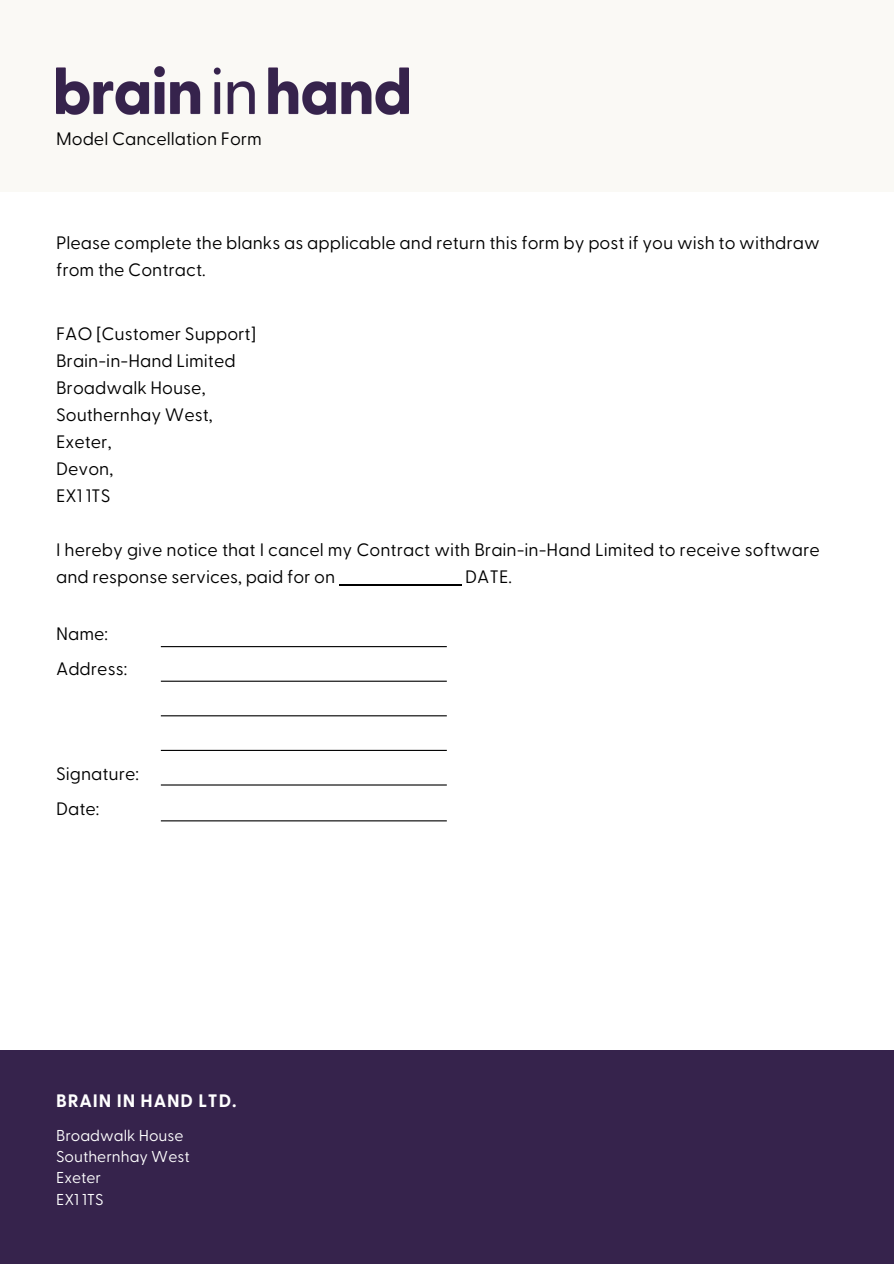
<style>
.page{position:relative;width:894px;height:1264px;background:#fff}
.page>*{position:absolute;margin:0;border:0;box-sizing:border-box;transform-origin:0 0}
.t1{font:18px/27px "Greycliff CF";color:#000}
.t2{font:700 18px "Greycliff CF";letter-spacing:.05em;color:#fff}
.t3{font:15.75px "Greycliff CF";color:#fff}
</style>
<div class="page">
<div style="left:0;top:0;width:893px;height:192px;background:#faf9f5"></div>
<img style="left:56px;top:67px;width:352px;height:47px">
<div style="left:0;top:1049px;width:893px;height:214px;background:#36234c"></div>
<hr style="left:339px;top:584px;width:122px;height:1px;background:#000">
<hr style="left:161px;top:646px;width:285px;height:1px;background:#000">
<hr style="left:161px;top:680px;width:285px;height:1px;background:#000">
<hr style="left:161px;top:715px;width:285px;height:1px;background:#000">
<hr style="left:161px;top:749px;width:285px;height:2px;background:#000">
<hr style="left:161px;top:784px;width:285px;height:1px;background:#000">
<hr style="left:161px;top:820px;width:285px;height:1px;background:#000">
<h1 class="t1" style="left:56px;top:126px;width:207px">Model Cancellation Form</h1>
<h2 class="t1" style="left:56px;top:230px;width:765px">Please complete the blanks as applicable and return this form by post if you wish to withdraw from the Contract.</h2>
<p class="t1" style="left:56px;top:321px;width:201px">FAO [Customer Support]<br>Brain-in-Hand Limited<br>Broadwalk House,<br>Southernhay West,<br>Exeter,<br>Devon,<br>EX1 1TS</p>
<p class="t1" style="left:56px;top:537px;width:765px">I hereby give notice that I cancel my Contract with Brain-in-Hand Limited to receive software and response services, paid for on</p>
<p class="t1" style="left:465px;top:564px;width:48px">DATE.</p>
<p class="t1" style="left:56px;top:617px;width:72px;line-height:34.8px">Name:<br>Address:</p>
<p class="t1" style="left:56px;top:757px;width:84px;line-height:34.8px">Signature:<br>Date:</p>
<h2 class="t2" style="left:56px;top:1093px;width:182px">BRAIN IN HAND LTD.</h2>
<h2 class="t3" style="left:56px;top:1127px;width:129px">Broadwalk House</h2>
<h2 class="t3" style="left:56px;top:1149px;width:135px">Southernhay West</h2>
<h2 class="t3" style="left:56px;top:1170px;width:47px">Exeter</h2>
<h2 class="t3" style="left:56px;top:1192px;width:49px">EX1 1TS</h2>
</div>
